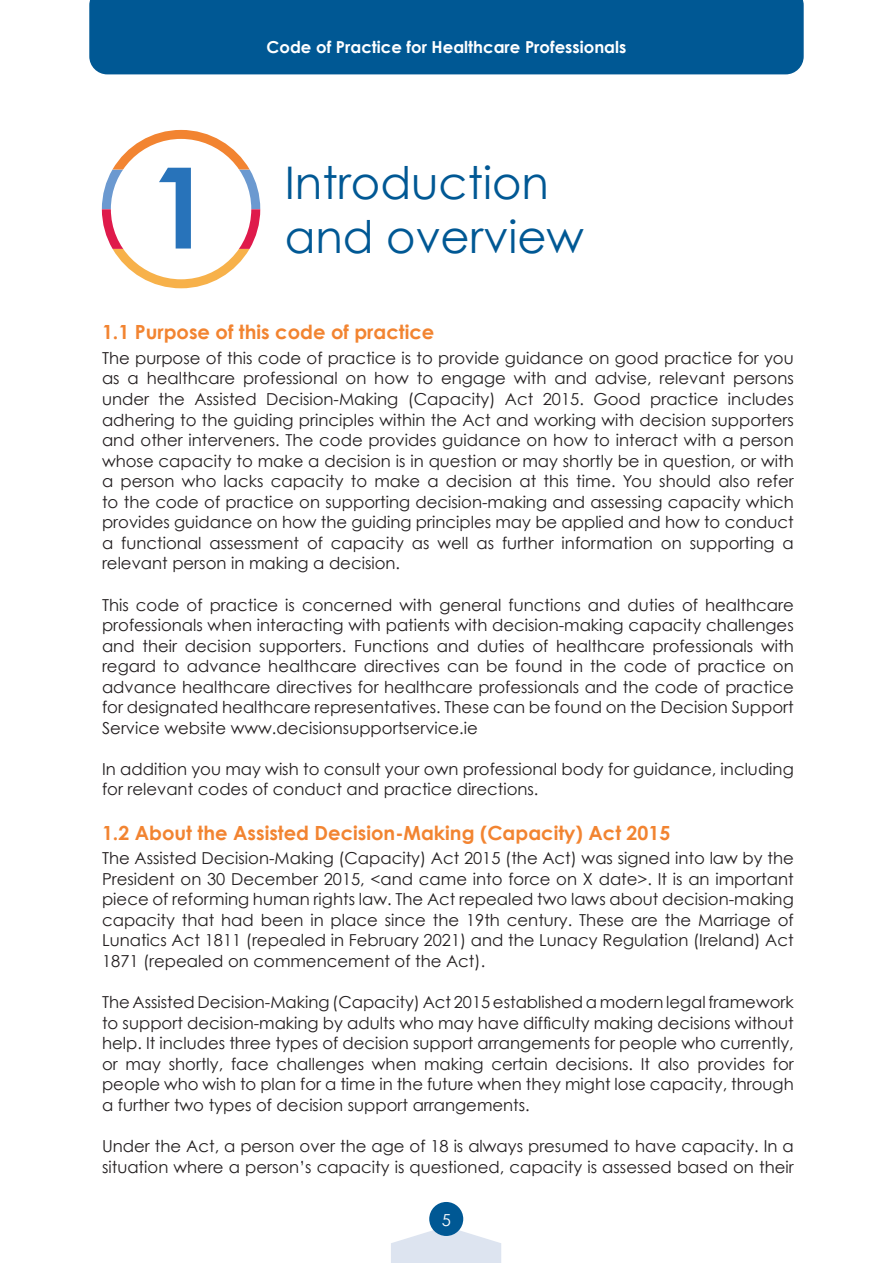
<style>
.page{position:relative;width:893px;height:1263px;background:#fff}
.page>*{position:absolute;margin:0;border:0;box-sizing:border-box;transform-origin:0 0}
.t1{font:700 112.5px "Century Gothic";color:#2873ba}
.t2{font:45px/54px "Century Gothic";color:#005894}
.t3{font:700 19.5px "Century Gothic";color:#f28431}
.t4{font:16.5px/20.5px "Century Gothic";color:#231f20;text-align:justify}
.t5{font:700 16.5px "Century Gothic";color:#fff}
.t6{font:16.5px "Century Gothic";color:#fff}
</style>
<div class="page">
<svg style="left:391px;top:1226px;width:110px;height:37px"></svg>
<div style="left:429px;top:1202px;width:34px;height:34px;background:#005894;border-radius:50%"></div>
<div style="left:89px;top:0;width:715px;height:74px;background:#005894"></div>
<svg style="left:102px;top:130px;width:158px;height:158px"></svg>
<div style="left:111px;top:139px;width:140px;height:140px;background:#fff;border-radius:50%"></div>
<p class="t5" style="left:267px;top:37px;width:361px">Code of Practice for Healthcare Professionals</p>
<h1 class="t1" style="left:149px;top:137px;width:65px">1</h1>
<h2 class="t2" style="left:285px;top:155px;width:301px">Introduction and overview</h2>
<p class="t3" style="left:102px;top:320px;width:334px">1.1 Purpose of this code of practice</p>
<p class="t4" style="left:102px;top:347px;width:693px">The purpose of this code of practice is to provide guidance on good practice for you as a healthcare professional on how to engage with and advise, relevant persons under the Assisted Decision-Making (Capacity) Act 2015. Good practice includes adhering to the guiding principles within the Act and working with decision supporters and other interveners. The code provides guidance on how to interact with a person whose capacity to make a decision is in question or may shortly be in question, or with a person who lacks capacity to make a decision at this time. You should also refer to the code of practice on supporting decision-making and assessing capacity which provides guidance on how the guiding principles may be applied and how to conduct a functional assessment of capacity as well as further information on supporting a relevant person in making a decision.</p>
<p class="t4" style="left:102px;top:594px;width:693px">This code of practice is concerned with general functions and duties of healthcare professionals when interacting with patients with decision-making capacity challenges and their decision supporters. Functions and duties of healthcare professionals with regard to advance healthcare directives can be found in the code of practice on advance healthcare directives for healthcare professionals and the code of practice for designated healthcare representatives. These can be found on the Decision Support Service website www.decisionsupportservice.ie</p>
<p class="t4" style="left:102px;top:758px;width:693px">In addition you may wish to consult your own professional body for guidance, including for relevant codes of conduct and practice directions.</p>
<p class="t3" style="left:102px;top:820px;width:570px">1.2 About the Assisted Decision-Making (Capacity) Act 2015</p>
<p class="t4" style="left:102px;top:848px;width:693px">The Assisted Decision-Making (Capacity) Act 2015 (the Act) was signed into law by the President on 30 December 2015, &lt;and came into force on X date&gt;. It is an important piece of reforming human rights law. The Act repealed two laws about decision-making capacity that had been in place since the 19th century. These are the Marriage of Lunatics Act 1811 (repealed in February 2021) and the Lunacy Regulation (Ireland) Act 1871 (repealed on commencement of the Act).</p>
<p class="t4" style="left:102px;top:992px;width:693px">The Assisted Decision-Making (Capacity) Act 2015 established a modern legal framework to support decision-making by adults who may have difficulty making decisions without help. It includes three types of decision support arrangements for people who currently, or may shortly, face challenges when making certain decisions. It also provides for people who wish to plan for a time in the future when they might lose capacity, through a further two types of decision support arrangements.</p>
<p class="t4" style="left:102px;top:1135px;width:693px">Under the Act, a person over the age of 18 is always presumed to have capacity. In a situation where a person’s capacity is questioned, capacity is assessed based on their</p>
<p class="t6" style="left:442px;top:1209px;width:11px">5</p>
</div>
